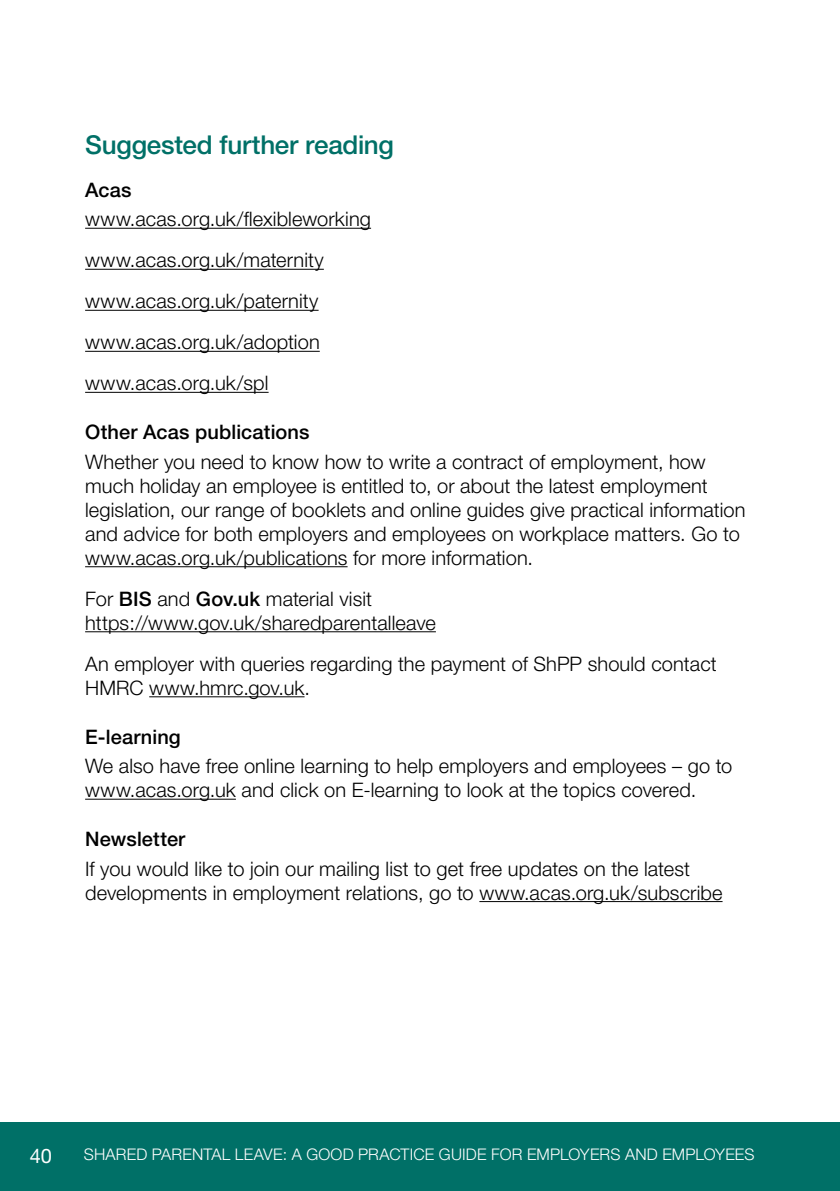
<style>
.page{position:relative;width:840px;height:1191px;background:#fff}
.page>*{position:absolute;margin:0;border:0;box-sizing:border-box;transform-origin:0 0}
.t1{font:500 26px "Helvetica Neue";letter-spacing:-.01em;color:#007067}
.t2{font:300 20px/24px "Helvetica Neue";letter-spacing:.005em;color:#000}
.t3{font:500 20px "Helvetica Neue";letter-spacing:.005em;color:#000}
.t4{font:20px "Helvetica Neue";color:#fff}
.t5{font:300 16px "Helvetica Neue";letter-spacing:.015em;color:#fff}
.s1{font-weight:500}
</style>
<div class="page">
<div style="left:0;top:1123px;width:839px;height:68px;background:#007067"></div>
<hr style="left:85px;top:228px;width:286px;height:1px;background:#000">
<hr style="left:85px;top:269px;width:238px;height:1px;background:#000">
<hr style="left:85px;top:310px;width:233px;height:1px;background:#000">
<hr style="left:85px;top:351px;width:234px;height:1px;background:#000">
<hr style="left:85px;top:392px;width:183px;height:1px;background:#000">
<hr style="left:85px;top:566px;width:262px;height:1px;background:#000">
<hr style="left:85px;top:631px;width:350px;height:1px;background:#000">
<hr style="left:149px;top:696px;width:155px;height:1px;background:#000">
<hr style="left:85px;top:798px;width:151px;height:1px;background:#000">
<hr style="left:479px;top:901px;width:243px;height:1px;background:#000">
<h1 class="t1" style="left:85px;top:134px;width:310px">Suggested further reading</h1>
<p class="t3" style="left:85px;top:182px;width:48px">Acas</p>
<p class="t2" style="left:85px;top:200px;width:287px;line-height:41px">www.acas.org.uk/flexibleworking www.acas.org.uk/maternity www.acas.org.uk/paternity www.acas.org.uk/adoption www.acas.org.uk/spl</p>
<p class="t3" style="left:85px;top:424px;width:226px">Other Acas publications</p>
<p class="t2" style="left:85px;top:451px;width:661px">Whether you need to know how to write a contract of employment, how much holiday an employee is entitled to, or about the latest employment legislation, our range of booklets and online guides give practical information and advice for both employers and employees on workplace matters. Go to www.acas.org.uk/publications for more information.</p>
<p class="t2" style="left:85px;top:588px;width:352px">For <span class="s1">BIS</span> and <span class="s1">Gov.uk</span> material visit https://www.gov.uk/sharedparentalleave</p>
<p class="t2" style="left:85px;top:653px;width:632px">An employer with queries regarding the payment of ShPP should contact<br>HMRC www.hmrc.gov.uk.</p>
<p class="t3" style="left:85px;top:729px;width:97px">E-learning</p>
<p class="t2" style="left:85px;top:756px;width:648px">We also have free online learning to help employers and employees – go to www.acas.org.uk and click on E-learning to look at the topics covered.</p>
<p class="t3" style="left:85px;top:831px;width:102px">Newsletter</p>
<p class="t2" style="left:85px;top:858px;width:638px">If you would like to join our mailing list to get free updates on the latest developments in employment relations, go to www.acas.org.uk/subscribe</p>
<p class="t4" style="left:30px;top:1148px;width:24px">40</p>
<p class="t5" style="left:84px;top:1148px;width:672px">SHARED PARENTAL LEAVE: A GOOD PRACTICE GUIDE FOR EMPLOYERS AND EMPLOYEES</p>
</div>
